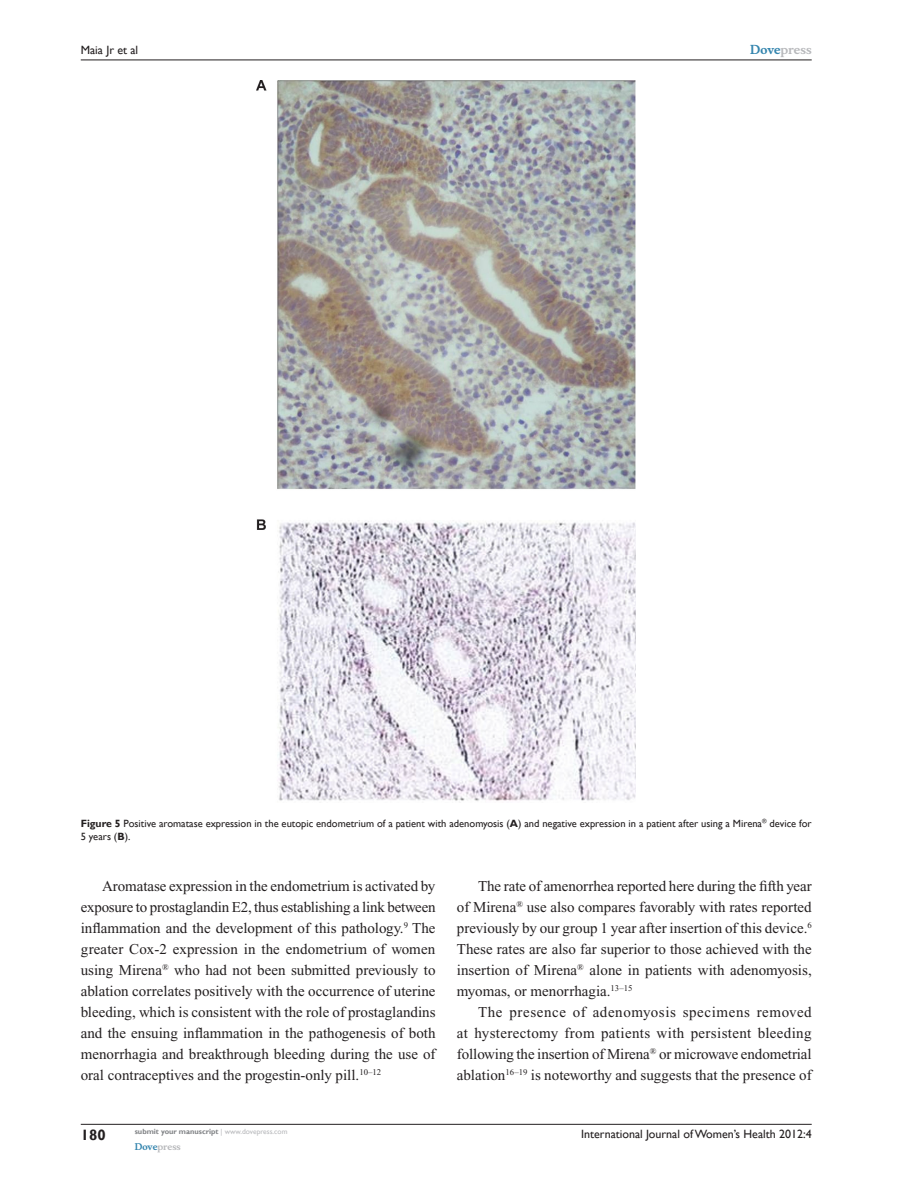
<style>
.page{position:relative;width:918px;height:1188px;background:#fff}
.page>*{position:absolute;margin:0;border:0;box-sizing:border-box;transform-origin:0 0}
.t1{font:15px/21px "Times New Roman";color:#231f20;text-align:justify}
.t2{font:700 15px "Gill Sans";color:#231f20}
.t3{font:12px "Gill Sans";color:#231f20}
.t4{font:700 12px "Musee";color:#b8b9bc}
.t5{font:10.5px/13.5px "Gill Sans";color:#231f20}
.t6{font:700 9px "Musee";color:#b8b9bc}
.t7{font:700 7.5px "Gill Sans";color:#808285}
.s1{color:#3485ae}
.s2{font-weight:700}
.s3{font-weight:400;color:#b8b9bc}
</style>
<div class="page">
<img style="left:257px;top:81px;width:379px;height:720px">
<hr style="left:81px;top:1124px;width:731px;height:1px;background:#231f20">
<hr style="left:81px;top:60px;width:731px;height:1px;background:#231f20">
<p class="t3" style="left:81px;top:43px;width:59px">Maia Jr et al</p>
<p class="t4" style="left:750px;top:43px;width:63px"><span class="s1">Dove</span>press</p>
<p class="t5" style="left:81px;top:817px;width:732px"><span class="s2">Figure 5</span> Positive aromatase expression in the eutopic endometrium of a patient with adenomyosis (<span class="s2">A</span>) and negative expression in a patient after using a Mirena<sup>®</sup> device for<br>5 years (<span class="s2">B</span>).</p>
<p class="t1" style="left:81px;top:875px;width:356px;text-indent:21px">Aromatase expression in the endometrium is activated by exposure to prostaglandin E2, thus establishing a link between inflammation and the development of this pathology.<sup>9</sup> The greater Cox-2 expression in the endometrium of women using Mirena<sup>®</sup> who had not been submitted previously to ablation correlates positively with the occurrence of uterine bleeding, which is consistent with the role of prostaglandins and the ensuing inflammation in the pathogenesis of both menorrhagia and breakthrough bleeding during the use of oral contraceptives and the progestin-only pill.<sup>10–12</sup></p>
<p class="t1" style="left:457px;top:875px;width:356px;text-indent:21px">The rate of amenorrhea reported here during the fifth year of Mirena<sup>®</sup> use also compares favorably with rates reported previously by our group 1 year after insertion of this device.<sup>6<br></sup>These rates are also far superior to those achieved with the insertion of Mirena<sup>®</sup> alone in patients with adenomyosis, myomas, or menorrhagia.<sup>13–15</sup></p>
<p class="t1" style="left:457px;top:1001px;width:356px;text-indent:21px">The presence of adenomyosis specimens removed at hysterectomy from patients with persistent bleeding following the insertion of Mirena<sup>®</sup> or microwave endometrial ablation<sup>16–19</sup> is noteworthy and suggests that the presence of</p>
<p class="t2" style="left:81px;top:1126px;width:26px">180</p>
<p class="t7" style="left:135px;top:1127px;width:154px">submit your manuscript <span class="s3">| www.dovepress.com</span></p>
<p class="t6" style="left:135px;top:1141px;width:48px"><span class="s1">Dove</span>press</p>
<p class="t3" style="left:581px;top:1127px;width:232px">International Journal of Women’s Health 2012:4</p>
</div>
